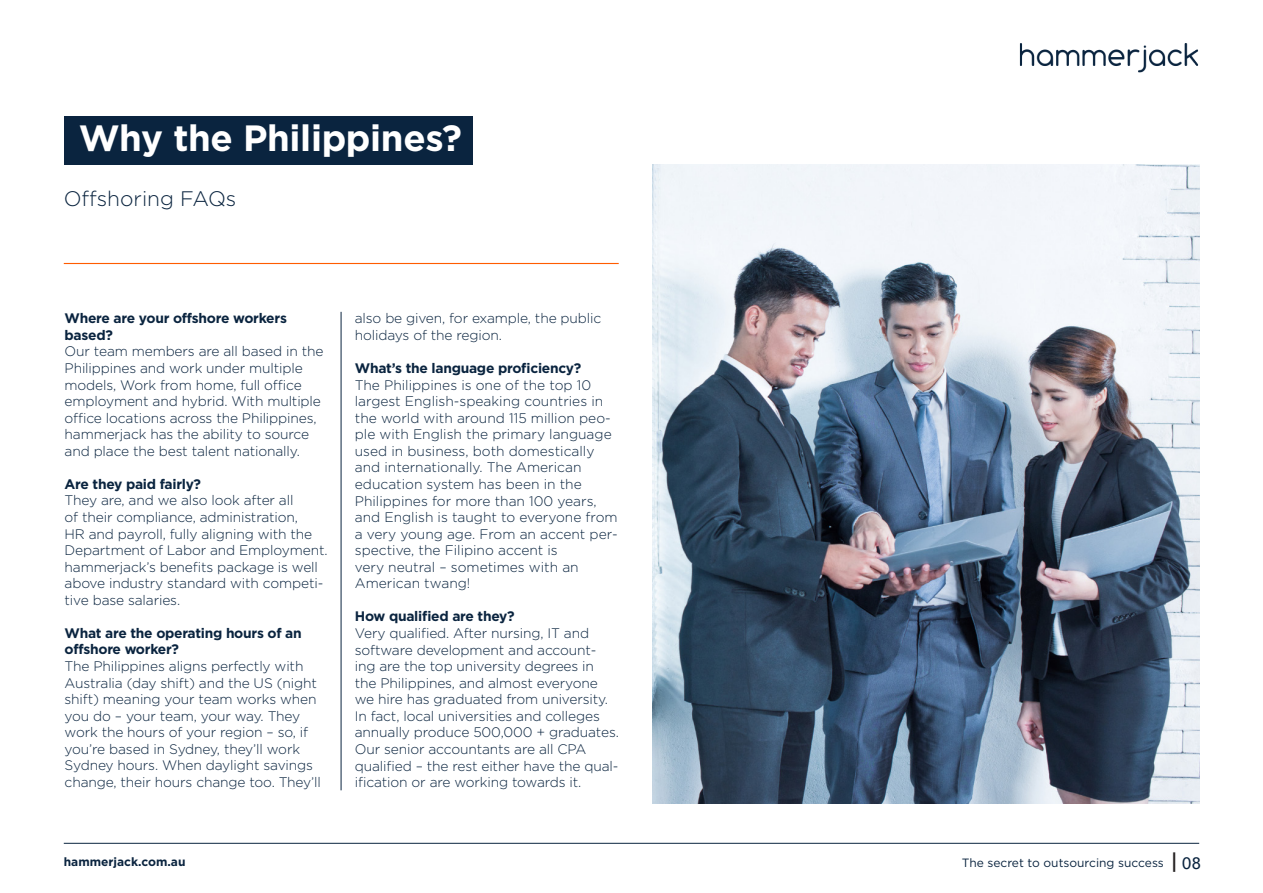
<style>
.page{position:relative;width:1263px;height:893px;background:#fff}
.page>*{position:absolute;margin:0;border:0;box-sizing:border-box;transform-origin:0 0}
.t1{font:700 36.6px "Gotham";letter-spacing:-.01em;color:#fff}
.t2{font:300 21px "Gotham";color:#0a243f}
.t3{font:500 16.5px "Avenir";color:#0a243f}
.t4{font:300 13.8px/16.5px "Gotham";letter-spacing:-.01em;color:#0a243f}
.t5{font:700 13.8px/16.5px "Gotham";letter-spacing:-.02em;color:#0a243f}
.t6{font:12px "Gotham";color:#0a243f}
.t7{font:700 12px "Gotham";color:#0a243f}
.s1{font-weight:800;font-size:19.5px;color:#231f20}
</style>
<div class="page">
<img style="left:1019px;top:43px;width:180px;height:30px">
<hr style="left:64px;top:843px;width:1135px;height:1px;background:#0a243f">
<hr style="left:341px;top:312px;width:1px;height:478px;background:#0a243f">
<div style="left:65px;top:116px;width:408px;height:48px;background:#0a243f"></div>
<hr style="left:64px;top:263px;width:555px;height:1px;background:#ff5c00">
<img style="left:653px;top:164px;width:546px;height:640px">
<p class="t1" style="left:79px;top:116px;width:385px">Why the Philippines?</p>
<p class="t2" style="left:64px;top:187px;width:174px">Offshoring FAQs</p>
<p class="t5" style="left:65px;top:310px;width:224px">Where are your offshore workers based?</p>
<p class="t4" style="left:65px;top:343px;width:260px">Our team members are all based in the Philippines and work under multiple models, Work from home, full office employment and hybrid. With multiple office locations across the Philippines, hammerjack has the ability to source and place the best talent nationally.</p>
<p class="t5" style="left:65px;top:475px;width:138px">Are they paid fairly?</p>
<p class="t4" style="left:65px;top:492px;width:264px">They are, and we also look after all<br>of their compliance, administration,<br>HR and payroll, fully aligning with the Department of Labor and Employment. hammerjack’s benefits package is well above industry standard with competi&shy;tive base salaries.</p>
<p class="t5" style="left:65px;top:624px;width:239px">What are the operating hours of an offshore worker?</p>
<p class="t4" style="left:65px;top:658px;width:258px">The Philippines aligns perfectly with Australia (day shift) and the US (night shift) meaning your team works when you do – your team, your way. They work the hours of your region – so, if you’re based in Sydney, they’ll work Sydney hours. When daylight savings change, their hours change too. They’ll</p>
<p class="t4" style="left:355px;top:310px;width:248px">also be given, for example, the public holidays of the region.</p>
<p class="t5" style="left:355px;top:360px;width:228px">What’s the language proficiency?</p>
<p class="t4" style="left:355px;top:376px;width:265px">The Philippines is one of the top 10 largest English-speaking countries in the world with around 115 million peo&shy;ple with English the primary language used in business, both domestically and internationally. The American education system has been in the Philippines for more than 100 years, and English is taught to everyone from a very young age. From an accent per&shy;spective, the Filipino accent is<br>very neutral – sometimes with an American twang!</p>
<p class="t5" style="left:355px;top:608px;width:161px">How qualified are they?</p>
<p class="t4" style="left:355px;top:625px;width:266px">Very qualified. After nursing, IT and software development and account&shy;ing are the top university degrees in the Philippines, and almost everyone we hire has graduated from university.<br>In fact, local universities and colleges annually produce 500,000 + graduates.<br>Our senior accountants are all CPA qualified – the rest either have the qual&shy;ification or are working towards it.</p>
<p class="t7" style="left:64px;top:855px;width:123px">hammerjack.com.au</p>
<p class="t6" style="left:962px;top:856px;width:204px">The secret to outsourcing success</p>
<p class="t3" style="left:1172px;top:849px;width:30px"><span class="s1">|</span> 08</p>
</div>
